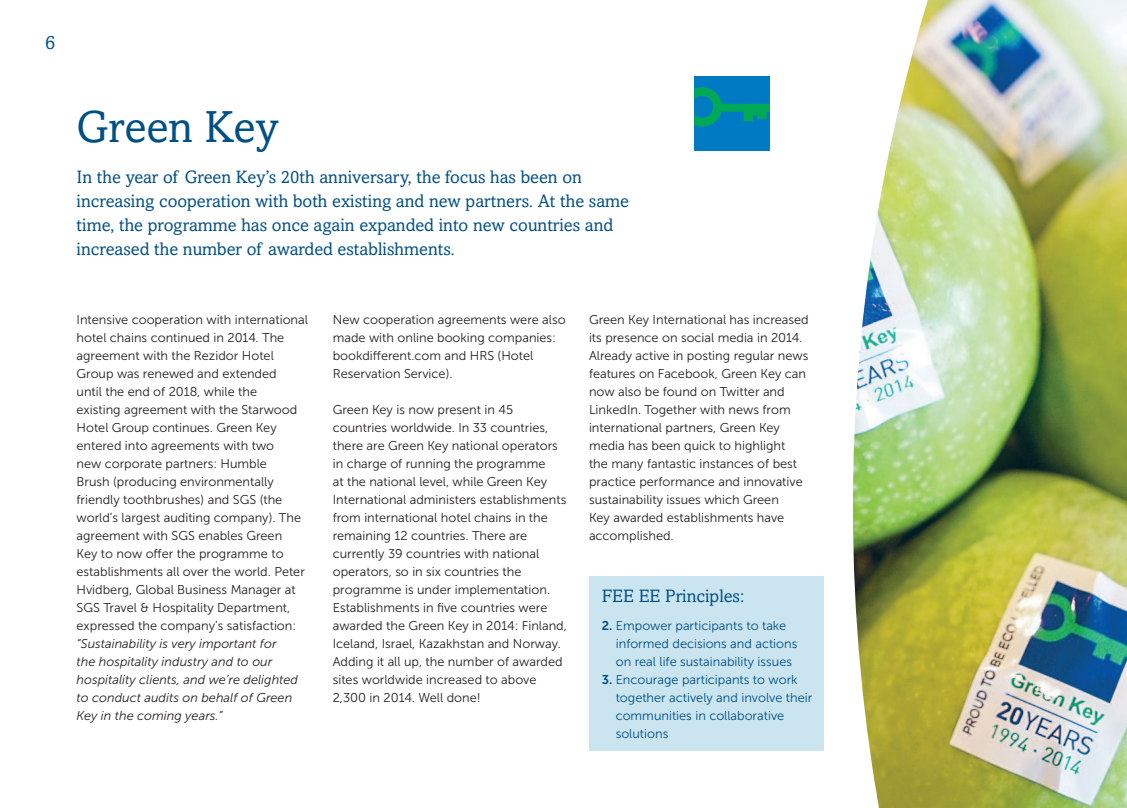
<style>
.page{position:relative;width:1127px;height:808px;background:#fff}
.page>*{position:absolute;margin:0;border:0;box-sizing:border-box;transform-origin:0 0}
.t1{font:45px "Amasis";color:#005083}
.t2{font:19.5px "Amasis";color:#005083}
.t3{font:18px/24px "Amasis";color:#005083}
.t4{font:12.75px/18px "Museo Sans 300";color:#231f20}
.t5{font:12.75px/18px "Museo Sans 300";color:#005083}
.t6{font:italic 12.75px/18px "Museo Sans 300";color:#231f20}
.s1{font-family:"Museo Sans 700"}
</style>
<div class="page">
<img style="left:934px;top:0;width:193px;height:808px">
<svg style="left:756px;top:0;width:178px;height:808px"></svg>
<div style="left:589px;top:576px;width:235px;height:175px;background:#cae4f0"></div>
<div style="left:694px;top:77px;width:76px;height:74px;background:#007ac2"></div>
<svg style="left:694px;top:87px;width:76px;height:40px"></svg>
<h2 class="t2" style="left:45px;top:31px;width:12px">6</h2>
<h1 class="t1" style="left:77px;top:101px;width:204px">Green Key</h1>
<p class="t3" style="left:77px;top:165px;width:554px">In the year of Green Key’s 20th anniversary, the focus has been on increasing cooperation with both existing and new partners. At the same time, the programme has once again expanded into new countries and increased the number of awarded establishments.</p>
<p class="t4" style="left:77px;top:311px;width:233px">Intensive cooperation with international hotel chains continued in 2014. The agreement with the Rezidor Hotel Group was renewed and extended<br>until the end of 2018, while the<br>existing agreement with the Starwood Hotel Group continues. Green Key entered into agreements with two<br>new corporate partners: Humble<br>Brush (producing environmentally friendly toothbrushes) and SGS (the world’s largest auditing company). The agreement with SGS enables Green<br>Key to now offer the programme to establishments all over the world. Peter Hvidberg, Global Business Manager at SGS Travel &amp; Hospitality Department, expressed the company’s satisfaction:</p>
<p class="t6" style="left:77px;top:635px;width:223px">“Sustainability is very important for the hospitality industry and to our hospitality clients, and we’re delighted to conduct audits on behalf of Green Key in the coming years.”</p>
<p class="t4" style="left:333px;top:311px;width:234px">New cooperation agreements were also made with online booking companies: bookdifferent.com and HRS (Hotel Reservation Service).</p>
<p class="t4" style="left:333px;top:401px;width:236px">Green Key is now present in 45 countries worldwide. In 33 countries, there are Green Key national operators in charge of running the programme<br>at the national level, while Green Key International administers establishments from international hotel chains in the remaining 12 countries. There are currently 39 countries with national operators, so in six countries the programme is under implementation.<br>Establishments in five countries were awarded the Green Key in 2014: Finland, Iceland, Israel, Kazakhstan and Norway.<br>Adding it all up, the number of awarded sites worldwide increased to above 2,300 in 2014. Well done!</p>
<p class="t4" style="left:589px;top:311px;width:221px">Green Key International has increased its presence on social media in 2014.<br>Already active in posting regular news features on Facebook, Green Key can now also be found on Twitter and LinkedIn. Together with news from international partners, Green Key media has been quick to highlight<br>the many fantastic instances of best practice performance and innovative sustainability issues which Green<br>Key awarded establishments have accomplished.</p>
<h3 class="t3" style="left:602px;top:583px;width:144px">FEE EE Principles:</h3>
<p class="t5" style="left:616px;top:617px;width:183px;text-indent:-14px"><span class="s1">2.</span> Empower participants to take informed decisions and actions on real life sustainability issues</p>
<p class="t5" style="left:616px;top:671px;width:198px;text-indent:-14px"><span class="s1">3.</span> Encourage participants to work together actively and involve their communities in collaborative solutions</p>
</div>
